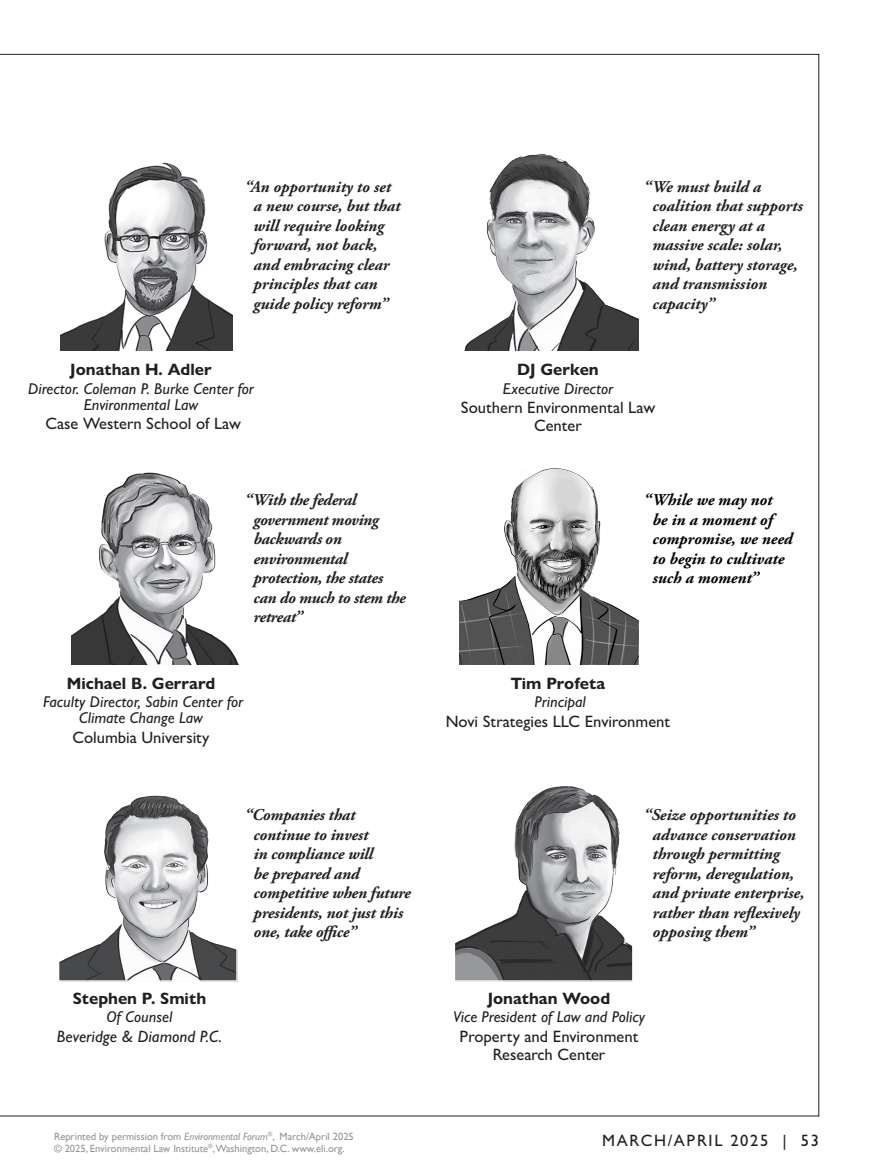
<style>
.page{position:relative;width:873px;height:1170px;background:#fff}
.page>*{position:absolute;margin:0;border:0;box-sizing:border-box;transform-origin:0 0}
.Forum_pull_quote{font:italic 700 16.5px/19.5px "Adobe Garamond Pro";color:#231f20}
.Forum_title_affiliation{font:500 16.5px/18px "Gill Sans Nova";color:#231f20;text-align:center}
.Forum_pull_quote-2{font:italic 700 16.5px/19.5px "Adobe Garamond Pro";letter-spacing:-.02em;color:#231f20}
.Forum_name{font:700 16.5px "Gill Sans Nova";color:#231f20}
.Forum_pull_quote-3{font:italic 700 16.5px/19.5px "Adobe Garamond Pro";color:#000}
.Forum_title_affiliation-2{font:italic 500 16.5px "Gill Sans Nova";color:#231f20}
.Forum_title_affiliation-3{font:500 16.5px "Gill Sans Nova";letter-spacing:.1em;color:#231f20}
.Forum_title{font:italic 500 15.75px/15.8px "Gill Sans Nova";color:#231f20;text-align:center}
.t1{font:10.5px/12px "Gill Sans";color:#939598}
.s1{font-style:italic}
</style>
<div class="page">
<img style="left:61px;top:795px;width:174px;height:184px">
<div style="left:58px;top:784px;width:180px;height:198px;border:2px solid #fff"></div>
<img style="left:464px;top:153px;width:175px;height:198px">
<img style="left:457px;top:787px;width:174px;height:192px">
<div style="left:454px;top:784px;width:180px;height:198px;border:2px solid #fff"></div>
<img style="left:61px;top:162px;width:172px;height:189px">
<img style="left:72px;top:472px;width:167px;height:192px">
<img style="left:459px;top:468px;width:180px;height:196px">
<p class="Forum_pull_quote" style="left:254px;top:177px;width:148px;text-indent:-9px">“An opportunity to set a new course, but that will require looking forward, not back, and embracing clear principles that can guide policy reform”</p>
<p class="Forum_name" style="left:70px;top:359px;width:143px">Jonathan H. Adler</p>
<p class="Forum_title" style="left:28px;top:380px;width:227px">Director. Coleman P. Burke Center for<br>Environmental Law</p>
<p class="Forum_title_affiliation" style="left:46px;top:414px;width:197px">Case Western School of Law</p>
<p class="Forum_pull_quote-2" style="left:254px;top:491px;width:154px;text-indent:-9px">“With the federal government moving backwards on environmental protection, the states can do much to stem the retreat”</p>
<p class="Forum_name" style="left:67px;top:673px;width:150px">Michael B. Gerrard</p>
<p class="Forum_title" style="left:43px;top:694px;width:201px">Faculty Director, Sabin Center for<br>Climate Change Law</p>
<p class="Forum_title_affiliation" style="left:72px;top:728px;width:139px">Columbia University</p>
<p class="Forum_pull_quote" style="left:652px;top:177px;width:152px;text-indent:-9px">“We must build a coalition that supports clean energy at a massive scale: solar, wind, battery storage, and transmission capacity”</p>
<p class="Forum_name" style="left:517px;top:359px;width:83px">DJ Gerken</p>
<p class="Forum_title" style="left:503px;top:380px;width:112px">Executive Director</p>
<p class="Forum_title_affiliation" style="left:461px;top:399px;width:196px">Southern Environmental Law<br>Center</p>
<p class="Forum_pull_quote-3" style="left:652px;top:491px;width:142px;text-indent:-9px">“While we may not<br>be in a moment of compromise, we need to begin to cultivate such a moment”</p>
<p class="Forum_name" style="left:511px;top:673px;width:96px">Tim Profeta</p>
<p class="Forum_title" style="left:535px;top:694px;width:53px">Principal</p>
<p class="Forum_title_affiliation" style="left:446px;top:712px;width:226px">Novi Strategies LLC Environment</p>
<p class="Forum_name" style="left:73px;top:988px;width:135px">Stephen P. Smith</p>
<p class="Forum_title" style="left:107px;top:1009px;width:67px">Of Counsel</p>
<p class="Forum_title_affiliation-2" style="left:57px;top:1026px;width:167px">Beveridge &amp; Diamond P.C.</p>
<p class="Forum_pull_quote" style="left:254px;top:806px;width:159px;text-indent:-9px">“Companies that continue to invest<br>in compliance will<br>be prepared and competitive when future presidents, not just this one, take office”</p>
<p class="Forum_pull_quote" style="left:652px;top:806px;width:154px;text-indent:-9px">“Seize opportunities to advance conservation through permitting reform, deregulation, and private enterprise, rather than reflexively opposing them”</p>
<p class="Forum_name" style="left:488px;top:988px;width:124px">Jonathan Wood</p>
<p class="Forum_title" style="left:453px;top:1009px;width:193px">Vice President of Law and Policy</p>
<p class="Forum_title_affiliation" style="left:460px;top:1027px;width:180px">Property and Environment<br>Research Center</p>
<p class="t1" style="left:54px;top:1130px;width:301px">Reprinted by permission from <span class="s1">Environmental Forum</span><sup>®</sup>, March/April 2025 © 2025, Environmental Law Institute<sup>®</sup>,Washington, D.C. www.eli.org.</p>
<p class="Forum_title_affiliation-3" style="left:602px;top:1130px;width:218px">MARCH/APRIL 2025 | 53</p>
</div>
